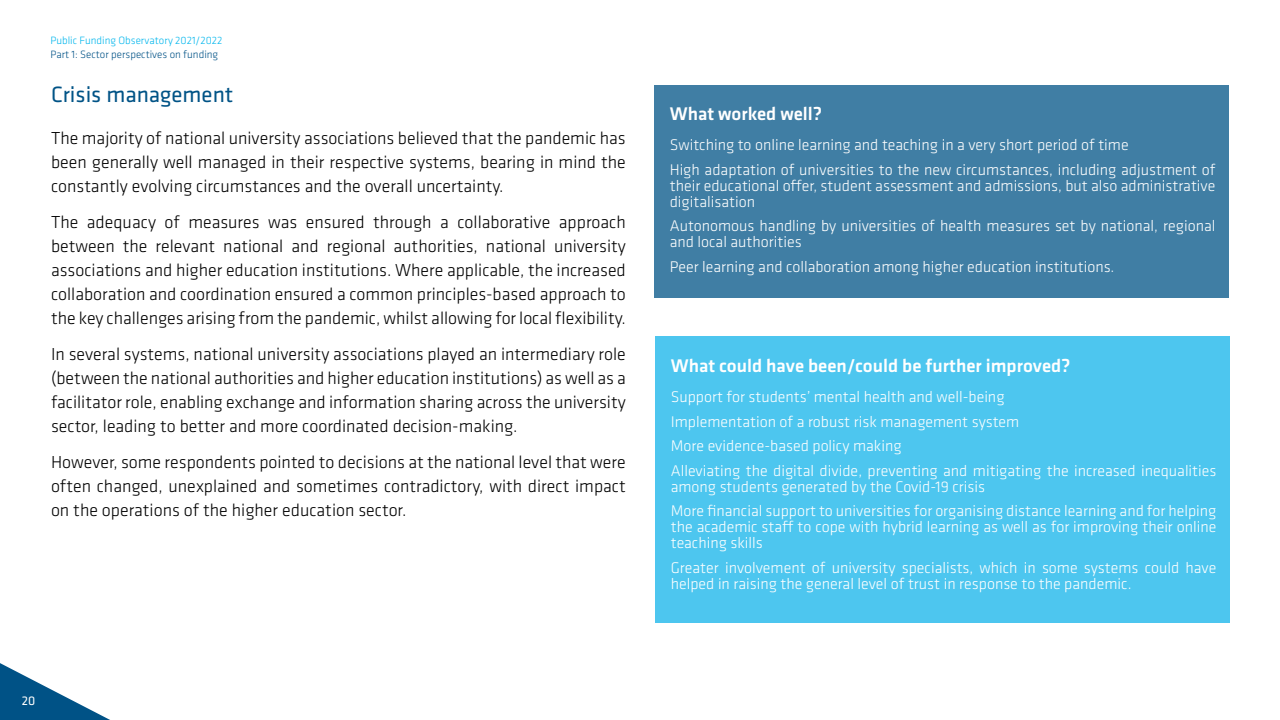
<style>
.page{position:relative;width:1280px;height:720px;background:#fff}
.page>*{position:absolute;margin:0;border:0;box-sizing:border-box;transform-origin:0 0}
.t1{font:23px "Klavika Basic";color:#005386}
.t2{font:500 19px "Klavika Basic";color:#fff}
.t3{font:300 18px/24px "Klavika Basic";color:#000;text-align:justify}
.t4{font:300 16px/24.5px "Klavika Basic";color:#fff}
.t5{font:13px "Klavika Basic";color:#fff}
.t6{font:300 11px "Klavika Basic";color:#00b6ed}
.t7{font:300 11px "Klavika Basic";color:#005286}
</style>
<div class="page">
<svg style="left:0;top:663px;width:110px;height:57px"></svg>
<div style="left:654px;top:85px;width:575px;height:212px;background:#407ea4"></div>
<div style="left:655px;top:336px;width:575px;height:286px;background:#4dc6ef"></div>
<p class="t6" style="left:50px;top:34px;width:174px">Public Funding Observatory 2021/2022</p>
<p class="t7" style="left:50px;top:48px;width:169px">Part 1: Sector perspectives on funding</p>
<p class="t1" style="left:51px;top:80px;width:184px">Crisis management</p>
<p class="t3" style="left:51px;top:126px;width:576px">The majority of national university associations believed that the pandemic has been generally well managed in their respective systems, bearing in mind the constantly evolving circumstances and the overall uncertainty.</p>
<p class="t3" style="left:51px;top:210px;width:576px">The adequacy of measures was ensured through a collaborative approach between the relevant national and regional authorities, national university associations and higher education institutions. Where applicable, the increased collaboration and coordination ensured a common principles-based approach to the key challenges arising from the pandemic, whilst allowing for local flexibility.</p>
<p class="t3" style="left:51px;top:342px;width:576px">In several systems, national university associations played an intermediary role (between the national authorities and higher education institutions) as well as a facilitator role, enabling exchange and information sharing across the university sector, leading to better and more coordinated decision-making.</p>
<p class="t3" style="left:51px;top:450px;width:576px">However, some respondents pointed to decisions at the national level that were often changed, unexplained and sometimes contradictory, with direct impact on the operations of the higher education sector.</p>
<p class="t5" style="left:22px;top:692px;width:15px">20</p>
<p class="t2" style="left:670px;top:101px;width:154px">What worked well?</p>
<p class="t4" style="left:670px;top:132px;width:547px">Switching to online learning and teaching in a very short period of time<br>High adaptation of universities to the new circumstances, including adjustment of</p>
<p class="t4" style="left:670px;top:177px;width:547px;line-height:16px">their educational offer, student assessment and admissions, but also administrative digitalisation</p>
<p class="t4" style="left:670px;top:218px;width:547px;line-height:16px">Autonomous handling by universities of health measures set by national, regional and local authorities</p>
<p class="t4" style="left:670px;top:254px;width:446px">Peer learning and collaboration among higher education institutions.</p>
<p class="t2" style="left:671px;top:353px;width:401px">What could have been/could be further improved?</p>
<p class="t4" style="left:671px;top:384px;width:547px">Support for students’ mental health and well-being<br>Implementation of a robust risk management system<br>More evidence-based policy making<br>Alleviating the digital divide, preventing and mitigating the increased inequalities</p>
<p class="t4" style="left:671px;top:474px;width:547px">among students generated by the Covid-19 crisis<br>More financial support to universities for organising distance learning and for helping</p>
<p class="t4" style="left:671px;top:519px;width:547px;line-height:16px">the academic staff to cope with hybrid learning as well as for improving their online teaching skills</p>
<p class="t4" style="left:671px;top:559px;width:547px;line-height:16px">Greater involvement of university specialists, which in some systems could have helped in raising the general level of trust in response to the pandemic.</p>
</div>
